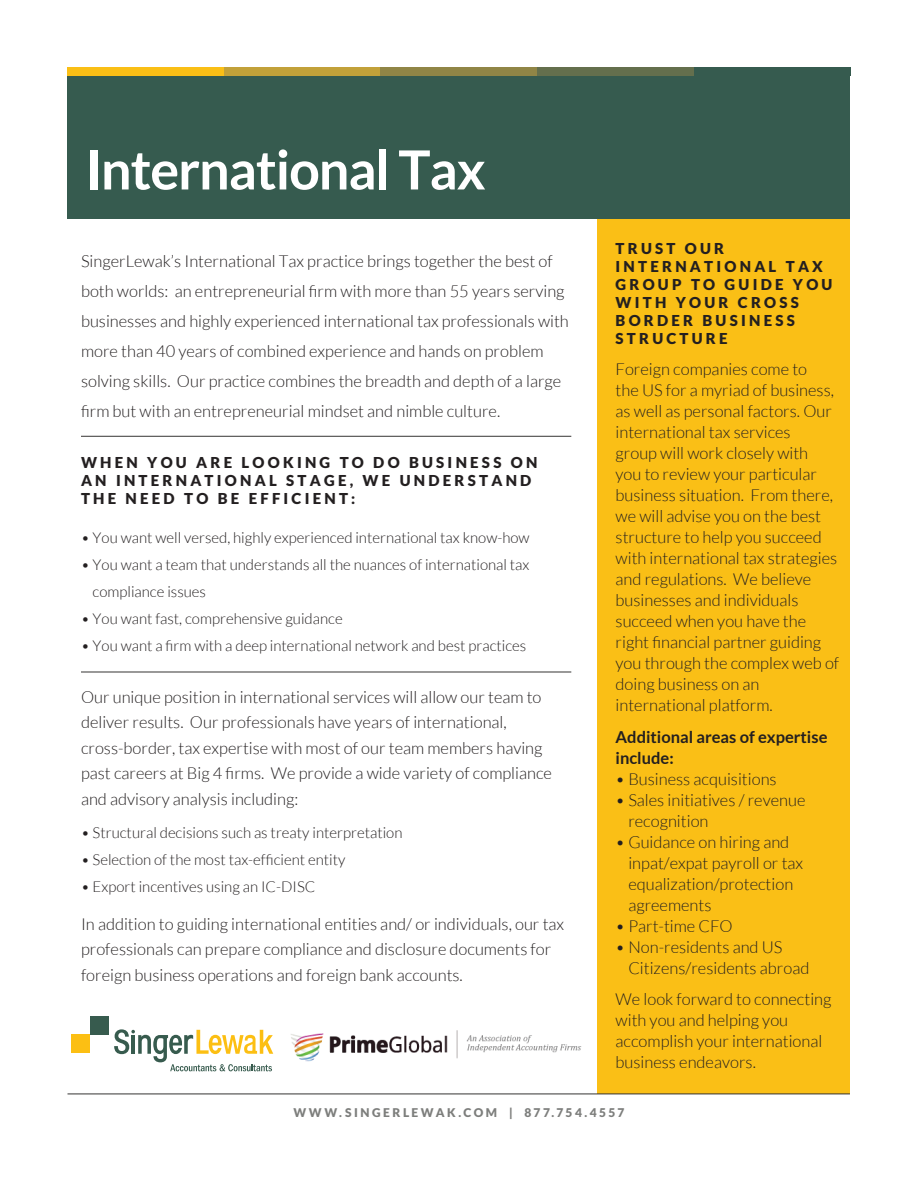
<style>
.page{position:relative;width:918px;height:1188px;background:#fff}
.page>*{position:absolute;margin:0;border:0;box-sizing:border-box;transform-origin:0 0}
.t1{font:700 54px "Lato";letter-spacing:-.02em;color:#fff}
.t2{font:300 16.5px/21px "Lato";color:#231f20}
.t3{font:700 16.5px/21px "Lato";color:#231f20}
.t4{font:300 15px/27px "Lato";color:#231f20}
.t5{font:900 15px/18px "Lato";letter-spacing:.215em;color:#231f20}
.t6{font:900 12px "Lato";letter-spacing:.205em;color:#7d7e7c}
</style>
<div class="page">
<svg style="left:114px;top:1029px;width:159px;height:42px"></svg>
<div style="left:90px;top:1016px;width:19px;height:19px;background:#375b4e"></div>
<div style="left:71px;top:1035px;width:19px;height:18px;background:#fcbf13"></div>
<div style="left:598px;top:218px;width:252px;height:876px;background:#fabf16"></div>
<div style="left:67px;top:68px;width:157px;height:8px;background:#fabf16"></div>
<div style="left:224px;top:68px;width:157px;height:8px;background:#c2a139"></div>
<div style="left:381px;top:68px;width:156px;height:8px;background:#908546"></div>
<div style="left:537px;top:68px;width:157px;height:8px;background:#646f4d"></div>
<div style="left:694px;top:68px;width:156px;height:8px;background:#365b4f"></div>
<div style="left:68px;top:76px;width:782px;height:142px;background:#365b4f"></div>
<hr style="left:81px;top:436px;width:490px;height:1px;background:#353433">
<hr style="left:81px;top:672px;width:490px;height:1px;background:#353433">
<hr style="left:68px;top:1094px;width:782px;height:1px;background:#353433">
<img style="left:291px;top:1030px;width:291px;height:32px">
<h1 class="t1" style="left:85px;top:139px;width:402px">International Tax</h1>
<p class="t2" style="left:81px;top:247px;width:489px;line-height:30px">SingerLewak’s International Tax practice brings together the best of both worlds: an entrepreneurial firm with more than 55 years serving businesses and highly experienced international tax professionals with more than 40 years of combined experience and hands on problem solving skills. Our practice combines the breadth and depth of a large firm but with an entrepreneurial mindset and nimble culture.</p>
<p class="t5" style="left:81px;top:454px;width:458px">WHEN YOU ARE LOOKING TO DO BUSINESS ON<br>AN INTERNATIONAL STAGE, WE UNDERSTAND<br>THE NEED TO BE EFFICIENT:</p>
<p class="t4" style="left:81px;top:524px;width:450px">• You want well versed, highly experienced international tax know-how</p>
<p class="t4" style="left:93px;top:551px;width:438px;text-indent:-12px">• You want a team that understands all the nuances of international tax compliance issues</p>
<p class="t4" style="left:81px;top:605px;width:263px">• You want fast, comprehensive guidance</p>
<p class="t4" style="left:81px;top:632px;width:447px">• You want a firm with a deep international network and best practices</p>
<p class="t2" style="left:81px;top:684px;width:473px;line-height:25.5px">Our unique position in international services will allow our team to deliver results. Our professionals have years of international, cross-border, tax expertise with most of our team members having past careers at Big 4 firms. We provide a wide variety of compliance and advisory analysis including:</p>
<p class="t4" style="left:81px;top:819px;width:323px">• Structural decisions such as treaty interpretation</p>
<p class="t4" style="left:81px;top:846px;width:266px">• Selection of the most tax-efficient entity</p>
<p class="t4" style="left:81px;top:873px;width:236px">• Export incentives using an IC-DISC</p>
<p class="t2" style="left:81px;top:911px;width:485px;line-height:25.5px">In addition to guiding international entities and/ or individuals, our tax professionals can prepare compliance and disclosure documents for foreign business operations and foreign bank accounts.</p>
<p class="t5" style="left:616px;top:239px;width:218px">TRUST OUR<br>INTERNATIONAL TAX<br>GROUP TO GUIDE YOU<br>WITH YOUR CROSS<br>BORDER BUSINESS<br>STRUCTURE</p>
<p class="t2" style="left:616px;top:359px;width:225px">Foreign companies come to<br>the US for a myriad of business, as well as personal factors. Our international tax services<br>group will work closely with<br>you to review your particular business situation. From there, we will advise you on the best structure to help you succeed with international tax strategies and regulations. We believe businesses and individuals succeed when you have the right financial partner guiding you through the complex web of doing business on an international platform.</p>
<p class="t3" style="left:616px;top:726px;width:213px">Additional areas of expertise include:</p>
<p class="t2" style="left:616px;top:768px;width:163px">• Business acquisitions</p>
<p class="t2" style="left:628px;top:789px;width:179px;text-indent:-13px">• Sales initiatives / revenue recognition</p>
<p class="t2" style="left:628px;top:831px;width:176px;text-indent:-13px">• Guidance on hiring and inpat/expat payroll or tax equalization/protection agreements</p>
<p class="t2" style="left:616px;top:915px;width:119px">• Part-time CFO</p>
<p class="t2" style="left:628px;top:936px;width:183px;text-indent:-13px">• Non-residents and US<br>Citizens/residents abroad</p>
<p class="t2" style="left:616px;top:989px;width:217px">We look forward to connecting with you and helping you accomplish your international business endeavors.</p>
<p class="t6" style="left:293px;top:1105px;width:333px">WWW.SINGERLEWAK.COM | 877.754.4557</p>
</div>
